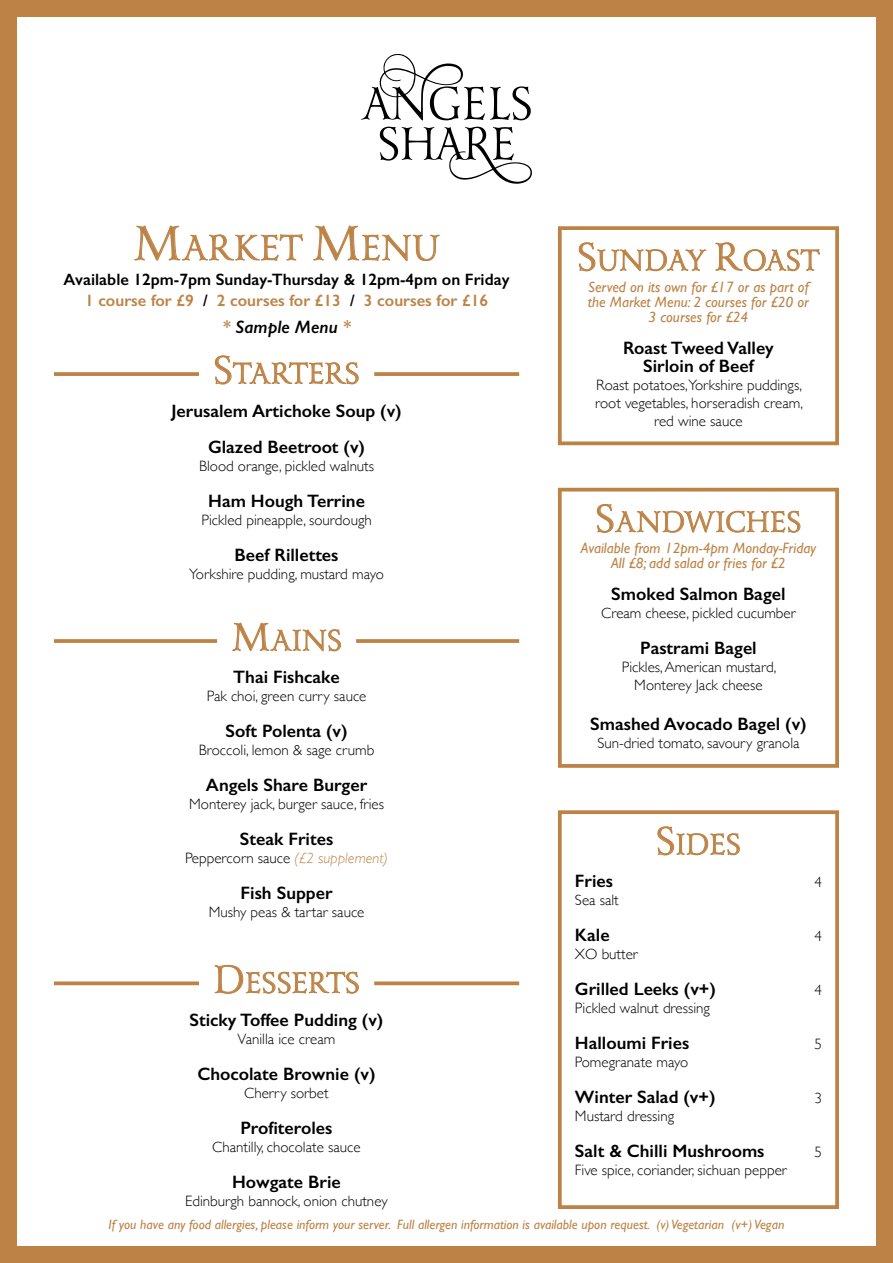
<style>
.page{position:relative;width:893px;height:1263px;background:#bd8346}
.page>*{position:absolute;margin:0;border:0;box-sizing:border-box;transform-origin:0 0}
.t1{font:33px "Yana R";color:#bd8346}
.t2{font:27px "Yana R";color:#bd8346}
.t3{font:600 18px/36px "Gill Sans";color:#000;text-align:center}
.t4{font:italic 600 18px "Gill Sans";color:#000}
.t5{font:600 16.5px/21px "Gill Sans";color:#000;text-align:center}
.t6{font:300 15px/18px "Gill Sans";color:#000;text-align:center}
.t7{font:italic 15px/15px "Gill Sans";color:#bd8346;text-align:center}
.t8{font:italic 13.5px "Gill Sans";color:#bd8346}
.s1{font-size:45px}
.s2{color:#bd8346}
.s3{font-size:36px}
.s4{font-style:italic;color:#bd8346}
</style>
<div class="page">
<div style="left:17px;top:17px;width:859px;height:1229px;background:#fff"></div>
<svg style="left:379px;top:127px;width:153px;height:57px"></svg>
<svg style="left:361px;top:54px;width:170px;height:67px"></svg>
<svg style="left:215px;top:355px;width:144px;height:30px"></svg>
<svg style="left:374px;top:372px;width:145px;height:4px"></svg>
<svg style="left:232px;top:622px;width:109px;height:30px"></svg>
<svg style="left:214px;top:964px;width:145px;height:30px"></svg>
<div style="left:558px;top:226px;width:281px;height:219px;border:4px solid #bd8346"></div>
<svg style="left:578px;top:242px;width:128px;height:30px"></svg>
<svg style="left:715px;top:242px;width:105px;height:30px"></svg>
<div style="left:558px;top:488px;width:281px;height:280px;border:4px solid #bd8346"></div>
<svg style="left:596px;top:503px;width:205px;height:30px"></svg>
<svg style="left:54px;top:372px;width:145px;height:4px"></svg>
<svg style="left:356px;top:639px;width:163px;height:4px"></svg>
<svg style="left:54px;top:639px;width:163px;height:4px"></svg>
<svg style="left:374px;top:981px;width:145px;height:4px"></svg>
<svg style="left:54px;top:981px;width:145px;height:4px"></svg>
<div style="left:558px;top:810px;width:281px;height:399px;border:4px solid #bd8346"></div>
<svg style="left:657px;top:826px;width:83px;height:30px"></svg>
<svg style="left:134px;top:225px;width:169px;height:36px"></svg>
<svg style="left:313px;top:225px;width:127px;height:37px"></svg>
<h1 class="t1" style="left:133px;top:227px;width:309px"><span class="s1">M</span>ARKET <span class="s1">M</span>ENU</h1>
<p class="t5" style="left:64px;top:269px;width:447px">Available 12pm-7pm Sunday-Thursday &amp; 12pm-4pm on Friday<br><span class="s2">1 course for £9</span> / <span class="s2">2 courses for £13</span> / <span class="s2">3 courses for £16</span></p>
<p class="t4" style="left:222px;top:316px;width:130px"><span class="s2">*</span> Sample Menu <span class="s2">*</span></p>
<h2 class="t2" style="left:214px;top:356px;width:145px"><span class="s3">S</span>TARTERS</h2>
<p class="t3" style="left:171px;top:392px;width:232px">Jerusalem Artichoke Soup (v)<br>Glazed Beetroot (v)</p>
<p class="t6" style="left:199px;top:456px;width:176px">Blood orange, pickled walnuts</p>
<p class="t3" style="left:208px;top:482px;width:158px">Ham Hough Terrine</p>
<p class="t6" style="left:201px;top:510px;width:172px">Pickled pineapple, sourdough</p>
<p class="t3" style="left:235px;top:536px;width:105px">Beef Rillettes</p>
<p class="t6" style="left:189px;top:564px;width:196px">Yorkshire pudding, mustard mayo</p>
<h2 class="t2" style="left:231px;top:623px;width:109px"><span class="s3">M</span>AINS</h2>
<p class="t3" style="left:233px;top:659px;width:108px">Thai Fishcake</p>
<p class="t6" style="left:207px;top:687px;width:161px">Pak choi, green curry sauce</p>
<p class="t3" style="left:226px;top:713px;width:124px">Soft Polenta (v)</p>
<p class="t6" style="left:199px;top:741px;width:177px">Broccoli, lemon &amp; sage crumb</p>
<p class="t3" style="left:206px;top:767px;width:163px">Angels Share Burger</p>
<p class="t6" style="left:189px;top:795px;width:196px">Monterey jack, burger sauce, fries</p>
<p class="t3" style="left:240px;top:821px;width:95px">Steak Frites</p>
<p class="t6" style="left:185px;top:849px;width:205px">Peppercorn sauce <span class="s4">(£2 supplement)</span></p>
<p class="t3" style="left:241px;top:875px;width:93px">Fish Supper</p>
<p class="t6" style="left:209px;top:903px;width:157px">Mushy peas &amp; tartar sauce</p>
<h2 class="t2" style="left:213px;top:966px;width:145px"><span class="s3">D</span>ESSERTS</h2>
<p class="t3" style="left:189px;top:1001px;width:195px">Sticky Toffee Pudding (v)</p>
<p class="t6" style="left:238px;top:1029px;width:99px">Vanilla ice cream</p>
<p class="t3" style="left:197px;top:1055px;width:180px">Chocolate Brownie (v)</p>
<p class="t6" style="left:244px;top:1083px;width:86px">Cherry sorbet</p>
<p class="t3" style="left:240px;top:1109px;width:93px">Profiteroles</p>
<p class="t6" style="left:212px;top:1137px;width:150px">Chantilly, chocolate sauce</p>
<p class="t3" style="left:232px;top:1163px;width:110px">Howgate Brie</p>
<p class="t6" style="left:185px;top:1191px;width:204px">Edinburgh bannock, onion chutney</p>
<h2 class="t2" style="left:577px;top:243px;width:244px"><span class="s3">S</span>UNDAY <span class="s3">R</span>OAST</h2>
<p class="t7" style="left:588px;top:279px;width:223px">Served on its own for £17 or as part of the Market Menu: 2 courses for £20 or<br>3 courses for £24</p>
<p class="t3" style="left:623px;top:339px;width:152px;line-height:18px">Roast Tweed Valley<br>Sirloin of Beef</p>
<p class="t6" style="left:595px;top:375px;width:209px">Roast potatoes,Yorkshire puddings, root vegetables, horseradish cream, red wine sauce</p>
<h2 class="t2" style="left:596px;top:505px;width:205px"><span class="s3">S</span>ANDWICHES</h2>
<p class="t7" style="left:581px;top:541px;width:237px">Available from 12pm-4pm Monday-Friday<br>All £8; add salad or fries for £2</p>
<p class="t3" style="left:611px;top:576px;width:176px">Smoked Salmon Bagel</p>
<p class="t6" style="left:601px;top:603px;width:196px">Cream cheese, pickled cucumber</p>
<p class="t3" style="left:640px;top:630px;width:118px">Pastrami Bagel</p>
<p class="t6" style="left:622px;top:657px;width:156px">Pickles, American mustard,<br>Monterey Jack cheese</p>
<p class="t3" style="left:590px;top:705px;width:218px">Smashed Avocado Bagel (v)</p>
<p class="t6" style="left:597px;top:733px;width:204px">Sun-dried tomato, savoury granola</p>
<h2 class="t2" style="left:656px;top:827px;width:83px"><span class="s3">S</span>IDES</h2>
<p class="t3" style="left:575px;top:863px;width:40px">Fries</p>
<p class="t6" style="left:814px;top:872px;width:9px">4</p>
<p class="t6" style="left:575px;top:890px;width:45px">Sea salt</p>
<p class="t3" style="left:575px;top:917px;width:36px">Kale</p>
<p class="t6" style="left:814px;top:926px;width:9px">4</p>
<p class="t6" style="left:575px;top:944px;width:64px">XO butter</p>
<p class="t3" style="left:575px;top:971px;width:142px">Grilled Leeks (v+)</p>
<p class="t6" style="left:814px;top:980px;width:9px">4</p>
<p class="t6" style="left:575px;top:998px;width:137px">Pickled walnut dressing</p>
<p class="t3" style="left:575px;top:1025px;width:116px">Halloumi Fries</p>
<p class="t6" style="left:814px;top:1034px;width:9px">5</p>
<p class="t6" style="left:575px;top:1052px;width:115px">Pomegranate mayo</p>
<p class="t3" style="left:575px;top:1079px;width:142px">Winter Salad (v+)</p>
<p class="t6" style="left:814px;top:1088px;width:9px">3</p>
<p class="t6" style="left:575px;top:1106px;width:101px">Mustard dressing</p>
<p class="t3" style="left:575px;top:1133px;width:191px">Salt &amp; Chilli Mushrooms</p>
<p class="t6" style="left:814px;top:1142px;width:9px">5</p>
<p class="t6" style="left:575px;top:1160px;width:213px">Five spice, coriander, sichuan pepper</p>
<p class="t8" style="left:108px;top:1216px;width:677px">If you have any food allergies, please inform your server. Full allergen information is available upon request. (v) Vegetarian (v+) Vegan</p>
</div>
